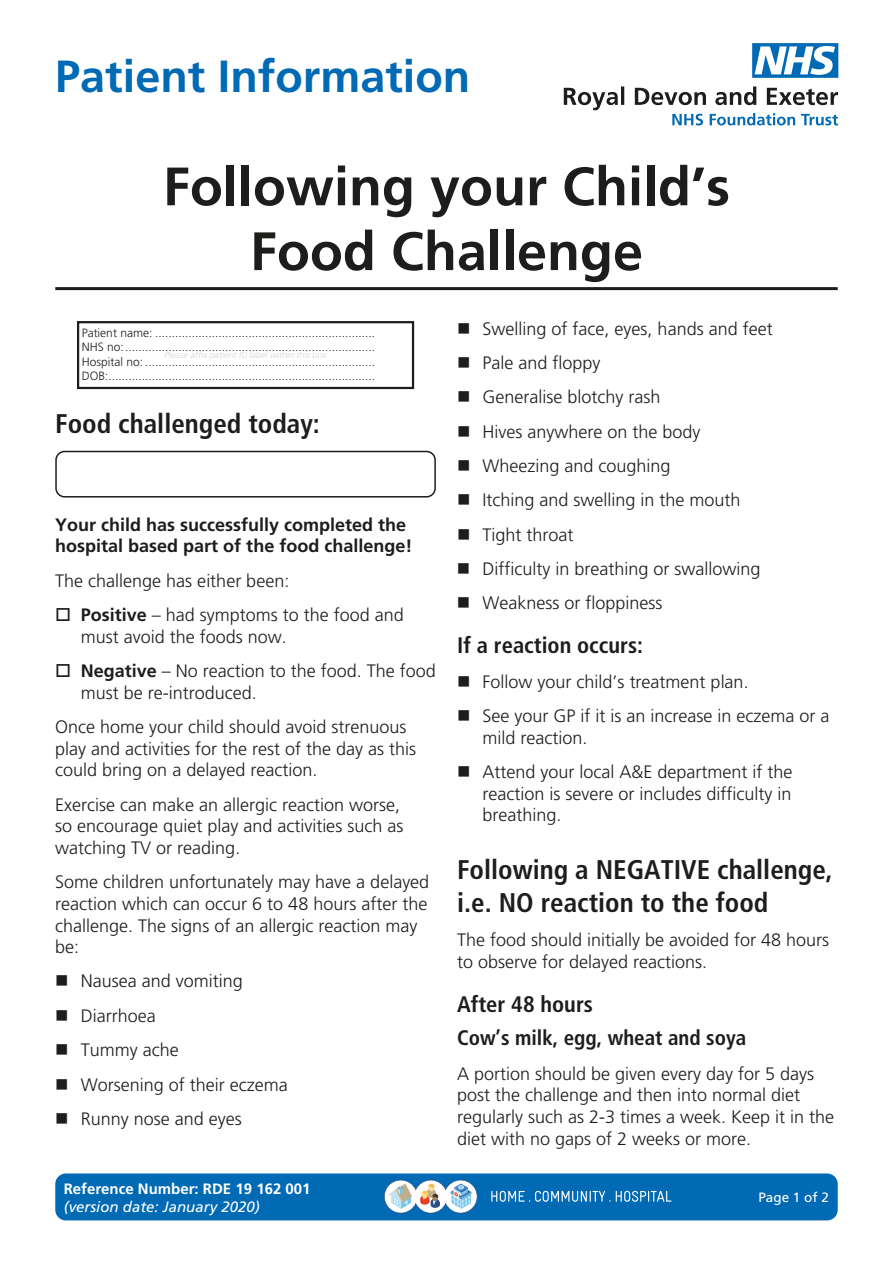
<style>
.page{position:relative;width:893px;height:1263px;background:#fff}
.page>*{position:absolute;margin:0;border:0;box-sizing:border-box;transform-origin:0 0}
.t1{font:700 54px/64.8px "Frutiger 65";color:#1d1d1b;text-align:center}
.t2{font:700 45px "Frutiger 65";color:#006ab5}
.t3{font:700 condensed 27px/32.4px "Frutiger 67";color:#1d1d1b}
.t4{font:700 condensed 22.5px "Frutiger 67";color:#1d1d1b}
.t5{font:700 condensed 21px "Frutiger 67";color:#1d1d1b}
.t6{font:300 18px/34.3px "Frutiger 45";color:#1d1d1b}
.t7{font:700 18px/21.6px "Frutiger 65";color:#1d1d1b}
.t8{font:700 15px "Frutiger 65";color:#fff}
.t9{font:italic 15px "Frutiger 56";color:#fff}
.t10{font:13.5px "Frutiger 55 Roman";color:#fff}
.t11{font:300 12px/14.4px "Frutiger 45";color:#1d1d1b;text-align:justify}
.t12{font:italic 300 9px "Frutiger 46";color:#d5d5d4}
.s1{font-family:"Frutiger 65";font-weight:700}
</style>
<div class="page">
<div style="left:55px;top:1173px;width:783px;height:47px;background:#006ab5;border-radius:11px"></div>
<svg style="left:384px;top:1180px;width:93px;height:33px"></svg>
<svg style="left:491px;top:1191px;width:180px;height:11px"></svg>
<svg style="left:564px;top:86px;width:274px;height:39px"></svg>
<svg style="left:752px;top:43px;width:86px;height:35px"></svg>
<hr style="left:55px;top:287px;width:783px;height:3px;background:#1d1d1b">
<div style="left:77px;top:321px;width:337px;height:68px;border:2px solid #1d1d1b"></div>
<div style="left:55px;top:451px;width:381px;height:46px;border:2px solid #1d1d1b;border-radius:9px"></div>
<h2 class="t2" style="left:55px;top:50px;width:417px">Patient Information</h2>
<h1 class="t1" style="left:163px;top:154px;width:569px">Following your Child’s<br>Food Challenge</h1>
<p class="t11" style="left:82px;top:325px;width:295px">Patient name: ..................................................................<br>NHS no:...........................................................................<br>Hospital no: .....................................................................<br>DOB:................................................................................</p>
<p class="t6" style="left:482px;top:311px;width:292px">Swelling of face, eyes, hands and feet<br>Pale and floppy<br>Generalise blotchy rash<br>Hives anywhere on the body<br>Wheezing and coughing<br>Itching and swelling in the mouth<br>Tight throat<br>Difficulty in breathing or swallowing<br>Weakness or floppiness</p>
<p class="t4" style="left:457px;top:632px;width:187px">If a reaction occurs:</p>
<p class="t6" style="left:483px;top:664px;width:349px">Follow your child’s treatment plan.<br>See your GP if it is an increase in eczema or a</p>
<p class="t6" style="left:483px;top:720px;width:312px">mild reaction.<br>Attend your local A&amp;E department if the</p>
<p class="t6" style="left:483px;top:783px;width:310px;line-height:21.6px">reaction is severe or includes difficulty in breathing.</p>
<h3 class="t3" style="left:457px;top:854px;width:377px">Following a NEGATIVE challenge, i.e. NO reaction to the food</h3>
<p class="t6" style="left:457px;top:929px;width:374px;line-height:21.6px">The food should initially be avoided for 48 hours to observe for delayed reactions.</p>
<p class="t4" style="left:457px;top:990px;width:137px">After 48 hours</p>
<p class="t5" style="left:457px;top:1025px;width:291px">Cow’s milk, egg, wheat and soya</p>
<p class="t6" style="left:457px;top:1063px;width:379px;line-height:21.6px">A portion should be given every day for 5 days post the challenge and then into normal diet regularly such as 2-3 times a week. Keep it in the diet with no gaps of 2 weeks or more.</p>
<p class="t12" style="left:165px;top:350px;width:164px">Please affix patient ID label within this box</p>
<h3 class="t3" style="left:55px;top:407px;width:266px">Food challenged today:</h3>
<p class="t7" style="left:55px;top:514px;width:359px">Your child has successfully completed the hospital based part of the food challenge!</p>
<p class="t6" style="left:81px;top:563px;width:325px;text-indent:-26px">The challenge has either been:<br><span class="s1">Positive</span> – had symptoms to the food and</p>
<p class="t6" style="left:81px;top:619px;width:356px">must avoid the foods now.<br><span class="s1">Negative</span> – No reaction to the food. The food</p>
<p class="t6" style="left:55px;top:675px;width:353px;text-indent:26px">must be re-introduced.<br>Once home your child should avoid strenuous</p>
<p class="t6" style="left:55px;top:738px;width:363px;line-height:21.6px">play and activities for the rest of the day as this could bring on a delayed reaction.</p>
<p class="t6" style="left:55px;top:794px;width:350px;line-height:21.6px">Exercise can make an allergic reaction worse, so encourage quiet play and activities such as watching TV or reading.</p>
<p class="t6" style="left:55px;top:871px;width:376px;line-height:21.6px">Some children unfortunately may have a delayed reaction which can occur 6 to 48 hours after the challenge. The signs of an allergic reaction may be:</p>
<p class="t6" style="left:81px;top:964px;width:209px">Nausea and vomiting<br>Diarrhoea<br>Tummy ache<br>Worsening of their eczema<br>Runny nose and eyes</p>
<p class="t8" style="left:64px;top:1179px;width:248px">Reference Number: RDE 19 162 001</p>
<p class="t9" style="left:64px;top:1197px;width:197px">(version date: January 2020)</p>
<p class="t10" style="left:758px;top:1189px;width:72px">Page 1 of 2</p>
</div>
